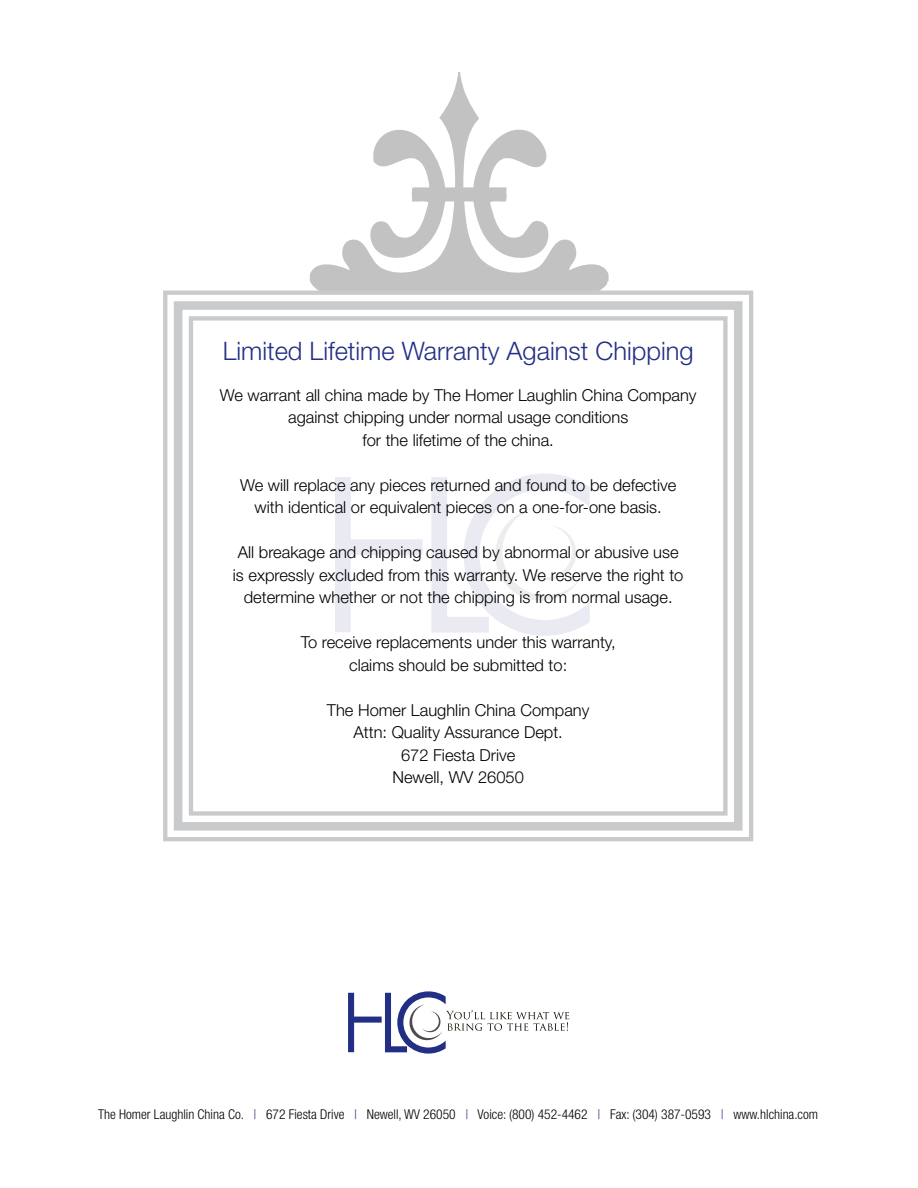
<style>
.page{position:relative;width:918px;height:1188px;background:#fff}
.page>*{position:absolute;margin:0;border:0;box-sizing:border-box;transform-origin:0 0}
.t1{font:300 25.5px "Helvetica Neue";color:#232f84}
.t2{font:300 16.5px/22.5px "Helvetica Neue";color:#000;text-align:center}
.t3{font:300 condensed 13.5px "Helvetica Neue";color:#000}
.s1{color:#232f84}
</style>
<div class="page">
<svg style="left:310px;top:72px;width:298px;height:216px"></svg>
<svg style="left:163px;top:288px;width:591px;height:554px"></svg>
<div style="left:174px;top:301px;width:569px;height:530px;border:9px solid #c9cacc"></div>
<div style="left:189px;top:316px;width:539px;height:500px;border:4px solid #c9cacc"></div>
<svg style="left:348px;top:991px;width:221px;height:63px"></svg>
<svg style="left:335px;top:477px;width:88px;height:155px"></svg>
<svg style="left:431px;top:474px;width:159px;height:162px"></svg>
<h1 class="t1" style="left:223px;top:336px;width:472px">Limited Lifetime Warranty Against Chipping</h1>
<p class="t2" style="left:220px;top:383px;width:478px">We warrant all china made by The Homer Laughlin China Company against chipping under normal usage conditions<br>for the lifetime of the china.</p>
<p class="t2" style="left:240px;top:473px;width:438px">We will replace any pieces returned and found to be defective with identical or equivalent pieces on a one-for-one basis.</p>
<p class="t2" style="left:233px;top:541px;width:452px">All breakage and chipping caused by abnormal or abusive use is expressly excluded from this warranty. We reserve the right to determine whether or not the chipping is from normal usage.</p>
<p class="t2" style="left:301px;top:631px;width:316px">To receive replacements under this warranty, claims should be submitted to:</p>
<p class="t2" style="left:327px;top:698px;width:264px">The Homer Laughlin China Company<br>Attn: Quality Assurance Dept.<br>672 Fiesta Drive<br>Newell, WV 26050</p>
<p class="t3" style="left:98px;top:1106px;width:721px">The Homer Laughlin China Co. <span class="s1">|</span> 672 Fiesta Drive <span class="s1">|</span> Newell, WV 26050 <span class="s1">|</span> Voice: (800) 452-4462 <span class="s1">|</span> Fax: (304) 387-0593 <span class="s1">|</span> www.hlchina.com</p>
</div>
